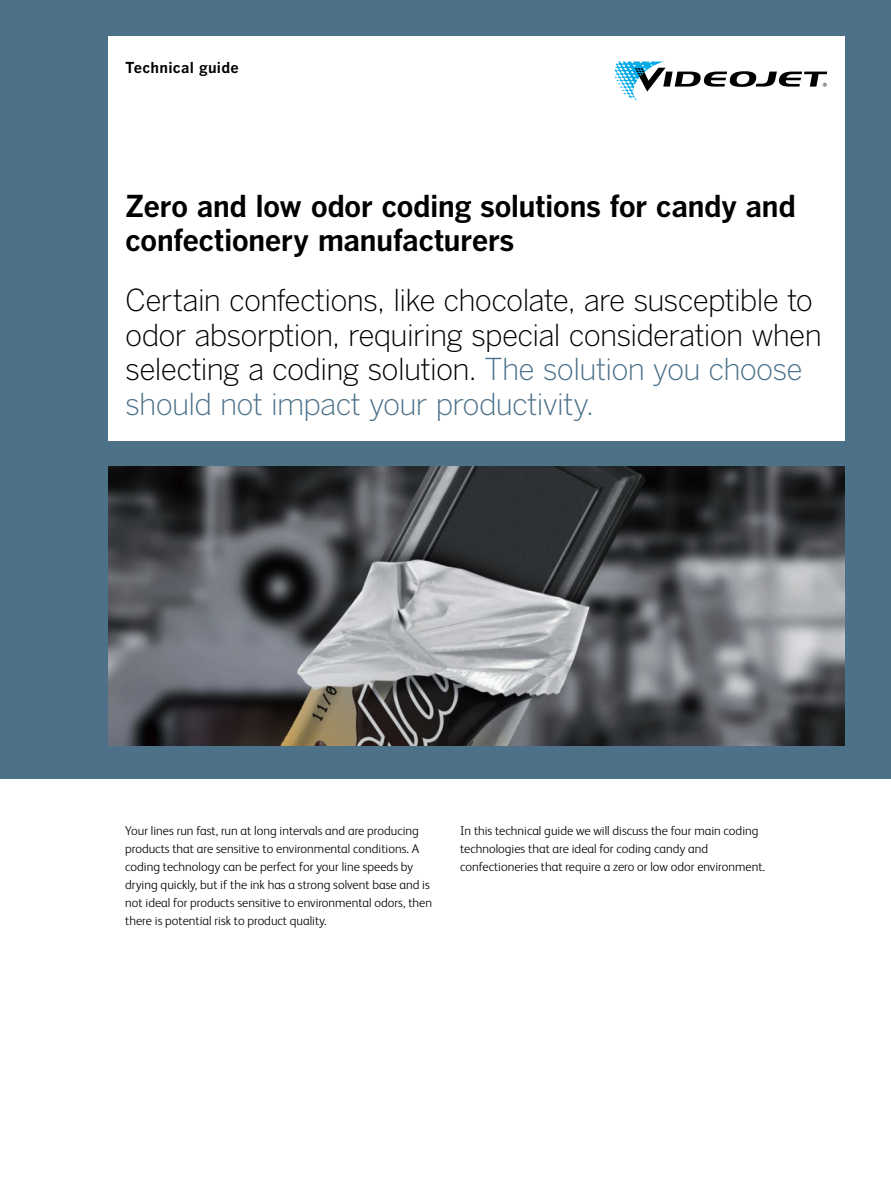
<style>
.page{position:relative;width:891px;height:1188px;background:#fff}
.page>*{position:absolute;margin:0;border:0;box-sizing:border-box;transform-origin:0 0}
.t1{font:300 30px/34.5px "Benton Gothic";letter-spacing:-.03em;color:#000}
.t2{font:700 30px/34.5px "Benton Gothic";letter-spacing:-.025em;color:#000}
.t3{font:700 15px "Benton Gothic";letter-spacing:.015em;color:#000}
.t4{font:300 12.75px/18px "FS Albert Pro";color:#000}
.s1{color:#4c7189}
</style>
<div class="page">
<div style="left:0;top:0;width:891px;height:778px;background:#4c7189"></div>
<div style="left:108px;top:36px;width:737px;height:405px;background:#fff"></div>
<svg style="left:615px;top:62px;width:212px;height:38px"></svg>
<img style="left:108px;top:467px;width:737px;height:278px">
<p class="t3" style="left:125px;top:59px;width:115px">Technical guide</p>
<h1 class="t2" style="left:125px;top:189px;width:672px">Zero and low odor coding solutions for candy and confectionery manufacturers</h1>
<h1 class="t1" style="left:125px;top:284px;width:698px">Certain confections, like chocolate, are susceptible to odor absorption, requiring special consideration when selecting a coding solution. <span class="s1">The solution you choose should not impact your productivity.</span></h1>
<p class="t4" style="left:125px;top:821px;width:308px">Your lines run fast, run at long intervals and are producing products that are sensitive to environmental conditions. A coding technology can be perfect for your line speeds by drying quickly, but if the ink has a strong solvent base and is not ideal for products sensitive to environmental odors, then there is potential risk to product quality.</p>
<p class="t4" style="left:460px;top:821px;width:306px">In this technical guide we will discuss the four main coding technologies that are ideal for coding candy and confectioneries that require a zero or low odor environment.</p>
</div>
